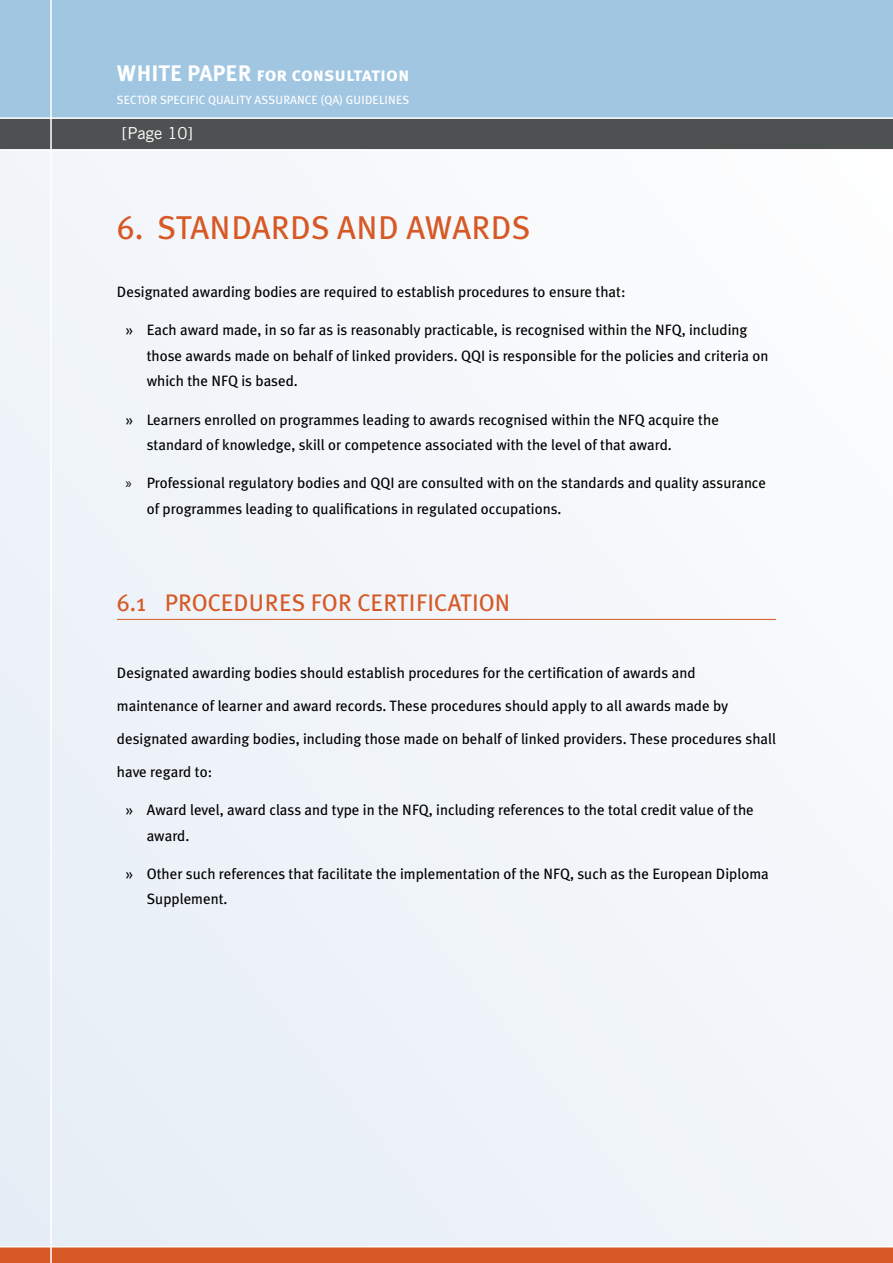
<style>
.page{position:relative;width:893px;height:1263px;background:#fff}
.page>*{position:absolute;margin:0;border:0;box-sizing:border-box;transform-origin:0 0}
.t1{font:33px "Meta Plus";letter-spacing:.005em;color:#d65926}
.t2{font:24px "Meta Plus";letter-spacing:.005em;color:#d65926}
.t3{font:19.5px "Meta Plus Bold Caps";color:#fff}
.t4{font:16.5px "Trade Gothic";color:#fff}
.t5{font:15px/25.5px "Meta Plus";color:#000}
.t6{font:12px "Meta Plus";letter-spacing:.005em;color:#fff}
.s1{font-size:22.5px}
.s2{font-family:"Myriad Pro"}
</style>
<div class="page">
<div style="left:0;top:133px;width:893px;height:1130px;background:#f1f5fa"></div>
<div style="left:0;top:0;width:893px;height:128px;background:#a0c6e2"></div>
<svg style="left:0;top:117px;width:893px;height:34px"></svg>
<svg style="left:0;top:1246px;width:893px;height:17px"></svg>
<hr style="left:50px;top:0;width:2px;height:1263px;background:#fff">
<hr style="left:117px;top:619px;width:659px;height:1px;background:#d65926">
<h3 class="t3" style="left:117px;top:63px;width:294px"><span class="s1">WHITE PAPER</span> for consultation</h3>
<p class="t6" style="left:117px;top:93px;width:294px">SECTOR SPECIFIC QUALITY ASSURANCE (QA) GUIDELINES</p>
<p class="t4" style="left:122px;top:124px;width:73px">[Page 10]</p>
<h1 class="t1" style="left:117px;top:208px;width:415px">6. STANDARDS AND AWARDS</h1>
<p class="t5" style="left:117px;top:279px;width:510px">Designated awarding bodies are required to establish procedures to ensure that:</p>
<p class="t5" style="left:147px;top:317px;width:623px;text-indent:-21px">» Each award made, in so far as is reasonably practicable, is recognised within the NFQ, including those awards made on behalf of linked providers. QQI is responsible for the policies and criteria on which the NFQ is based.</p>
<p class="t5" style="left:147px;top:406px;width:574px;text-indent:-21px">» Learners enrolled on programmes leading to awards recognised within the NFQ acquire the standard of knowledge, skill or competence associated with the level of that award.</p>
<p class="t5" style="left:147px;top:470px;width:621px;text-indent:-21px"><span class="s2">»</span> Professional regulatory bodies and QQI are consulted with on the standards and quality assurance of programmes leading to qualifications in regulated occupations.</p>
<h2 class="t2" style="left:117px;top:588px;width:395px">6.1 PROCEDURES FOR CERTIFICATION</h2>
<p class="t5" style="left:117px;top:660px;width:580px">Designated awarding bodies should establish procedures for the certification of awards and</p>
<p class="t5" style="left:117px;top:693px;width:613px">maintenance of learner and award records. These procedures should apply to all awards made by</p>
<p class="t5" style="left:117px;top:726px;width:661px">designated awarding bodies, including those made on behalf of linked providers. These procedures shall</p>
<p class="t5" style="left:117px;top:759px;width:97px">have regard to:</p>
<p class="t5" style="left:147px;top:797px;width:609px;text-indent:-21px">» Award level, award class and type in the NFQ, including references to the total credit value of the award.</p>
<p class="t5" style="left:147px;top:861px;width:624px;text-indent:-21px">» Other such references that facilitate the implementation of the NFQ, such as the European Diploma<br>Supplement.</p>
</div>
